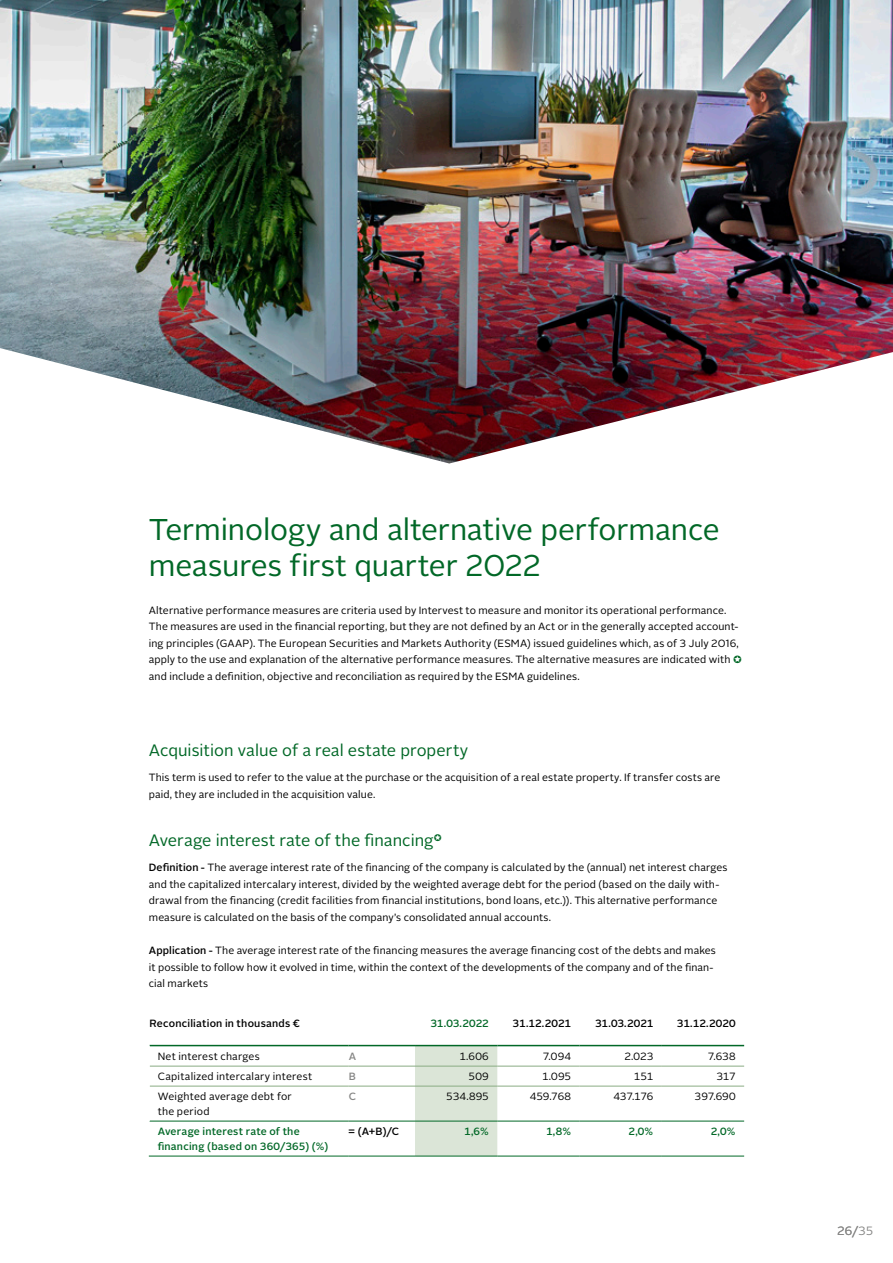
<style>
.page{position:relative;width:893px;height:1263px;background:#fff}
.page>*{position:absolute;margin:0;border:0;box-sizing:border-box;transform-origin:0 0}
.t1{font:30px/36px "Alright Sans";letter-spacing:-.005em;color:#026827}
.t2{font:16.5px "Alright Sans";color:#026827}
.t3{font:12px "Alright Sans";color:#878786}
.t4{font:10.5px/16.5px "Alright Sans";letter-spacing:.01em;color:#000}
.t5{font:500 10.5px/15px "Alright Sans";letter-spacing:.02em;color:#026827}
.t6{font:500 10.5px "Alright Sans";letter-spacing:.02em;color:#000}
.t7{font:500 10.5px "Alright Sans";color:#878786}
.s1{font-weight:500;color:#026827}
.s2{font-weight:500}
</style>
<div class="page">
<div style="left:415px;top:1046px;width:82px;height:110px;background:#dbe5d7"></div>
<hr style="left:150px;top:1045px;width:199px;height:1px;background:#026827">
<hr style="left:349px;top:1045px;width:66px;height:1px;background:#026827">
<hr style="left:150px;top:1121px;width:199px;height:1px;background:#026827">
<hr style="left:349px;top:1066px;width:66px;height:1px;background:#8aac83">
<hr style="left:349px;top:1086px;width:66px;height:1px;background:#8aac83">
<hr style="left:580px;top:1066px;width:82px;height:1px;background:#8aac83">
<hr style="left:580px;top:1086px;width:82px;height:1px;background:#8aac83">
<hr style="left:349px;top:1121px;width:66px;height:1px;background:#026827">
<hr style="left:415px;top:1121px;width:82px;height:1px;background:#026827">
<hr style="left:497px;top:1121px;width:83px;height:1px;background:#026827">
<hr style="left:580px;top:1121px;width:82px;height:1px;background:#026827">
<hr style="left:662px;top:1121px;width:82px;height:1px;background:#026827">
<hr style="left:149px;top:1156px;width:200px;height:1px;background:#026827">
<hr style="left:349px;top:1156px;width:66px;height:1px;background:#026827">
<hr style="left:415px;top:1156px;width:82px;height:1px;background:#026827">
<hr style="left:497px;top:1156px;width:83px;height:1px;background:#026827">
<hr style="left:580px;top:1156px;width:82px;height:1px;background:#026827">
<hr style="left:662px;top:1156px;width:82px;height:1px;background:#026827">
<hr style="left:415px;top:1066px;width:82px;height:1px;background:#8aac83">
<hr style="left:497px;top:1066px;width:83px;height:1px;background:#8aac83">
<hr style="left:662px;top:1066px;width:82px;height:1px;background:#8aac83">
<hr style="left:415px;top:1086px;width:82px;height:1px;background:#8aac83">
<hr style="left:497px;top:1086px;width:83px;height:1px;background:#8aac83">
<hr style="left:662px;top:1086px;width:82px;height:1px;background:#8aac83">
<hr style="left:150px;top:1066px;width:199px;height:1px;background:#8aac83">
<hr style="left:150px;top:1086px;width:199px;height:1px;background:#8aac83">
<hr style="left:415px;top:1045px;width:82px;height:1px;background:#026827">
<hr style="left:497px;top:1045px;width:83px;height:1px;background:#026827">
<hr style="left:580px;top:1045px;width:82px;height:1px;background:#026827">
<hr style="left:662px;top:1045px;width:82px;height:1px;background:#026827">
<img style="left:0;top:0;width:893px;height:463px">
<h1 class="t1" style="left:149px;top:512px;width:572px">Terminology and alternative performance measures first quarter 2022</h1>
<p class="t4" style="left:149px;top:602px;width:595px">Alternative performance measures are criteria used by Intervest to measure and monitor its operational performance.<br>The measures are used in the financial reporting, but they are not defined by an Act or in the generally accepted account&shy;ing principles (GAAP). The European Securities and Markets Authority (ESMA) issued guidelines which, as of 3 July 2016, apply to the use and explanation of the alternative performance measures. The alternative measures are indicated with <span class="s1">★ </span>and include a definition, objective and reconciliation as required by the ESMA guidelines.</p>
<h2 class="t2" style="left:149px;top:739px;width:321px">Acquisition value of a real estate property</h2>
<p class="t4" style="left:149px;top:769px;width:573px">This term is used to refer to the value at the purchase or the acquisition of a real estate property. If transfer costs are paid, they are included in the acquisition value.</p>
<h2 class="t2" style="left:149px;top:829px;width:295px">Average interest rate of the financing<sup>★</sup></h2>
<p class="t4" style="left:149px;top:859px;width:580px"><span class="s2">Definition -</span> The average interest rate of the financing of the company is calculated by the (annual) net interest charges and the capitalized intercalary interest, divided by the weighted average debt for the period (based on the daily with&shy;drawal from the financing (credit facilities from financial institutions, bond loans, etc.)). This alternative performance measure is calculated on the basis of the company’s consolidated annual accounts.</p>
<p class="t4" style="left:149px;top:942px;width:569px"><span class="s2">Application -</span> The average interest rate of the financing measures the average financing cost of the debts and makes it possible to follow how it evolved in time, within the context of the developments of the company and of the finan&shy;cial markets</p>
<p class="t6" style="left:150px;top:1016px;width:152px">Reconciliation in thousands €</p>
<p class="t5" style="left:430px;top:1016px;width:60px">31.03.2022</p>
<p class="t6" style="left:513px;top:1016px;width:60px">31.12.2021</p>
<p class="t6" style="left:595px;top:1016px;width:60px">31.03.2021</p>
<p class="t6" style="left:677px;top:1016px;width:60px">31.12.2020</p>
<p class="t4" style="left:158px;top:1048px;width:104px">Net interest charges</p>
<p class="t7" style="left:349px;top:1049px;width:9px">A</p>
<p class="t4" style="left:459px;top:1048px;width:31px">1.606</p>
<p class="t4" style="left:543px;top:1048px;width:30px">7.094</p>
<p class="t4" style="left:624px;top:1048px;width:30px">2.023</p>
<p class="t4" style="left:708px;top:1048px;width:29px">7.638</p>
<p class="t4" style="left:158px;top:1068px;width:156px">Capitalized intercalary interest</p>
<p class="t7" style="left:349px;top:1069px;width:9px">B</p>
<p class="t4" style="left:469px;top:1068px;width:22px">509</p>
<p class="t4" style="left:542px;top:1068px;width:31px">1.095</p>
<p class="t4" style="left:634px;top:1068px;width:21px">151</p>
<p class="t4" style="left:716px;top:1068px;width:21px">317</p>
<p class="t4" style="left:158px;top:1089px;width:136px;line-height:15px">Weighted average debt for the period</p>
<p class="t7" style="left:349px;top:1089px;width:9px">C</p>
<p class="t4" style="left:446px;top:1088px;width:44px">534.895</p>
<p class="t4" style="left:530px;top:1088px;width:43px">459.768</p>
<p class="t4" style="left:613px;top:1088px;width:41px">437.176</p>
<p class="t4" style="left:695px;top:1088px;width:42px">397.690</p>
<p class="t5" style="left:158px;top:1124px;width:172px">Average interest rate of the financing (based on 360/365) (%)</p>
<p class="t6" style="left:349px;top:1124px;width:52px">= (A+B)/C</p>
<p class="t5" style="left:464px;top:1124px;width:26px">1,6%</p>
<p class="t5" style="left:546px;top:1124px;width:26px">1,8%</p>
<p class="t5" style="left:628px;top:1124px;width:26px">2,0%</p>
<p class="t5" style="left:711px;top:1124px;width:26px">2,0%</p>
<p class="t3" style="left:837px;top:1223px;width:37px">26/35</p>
</div>
